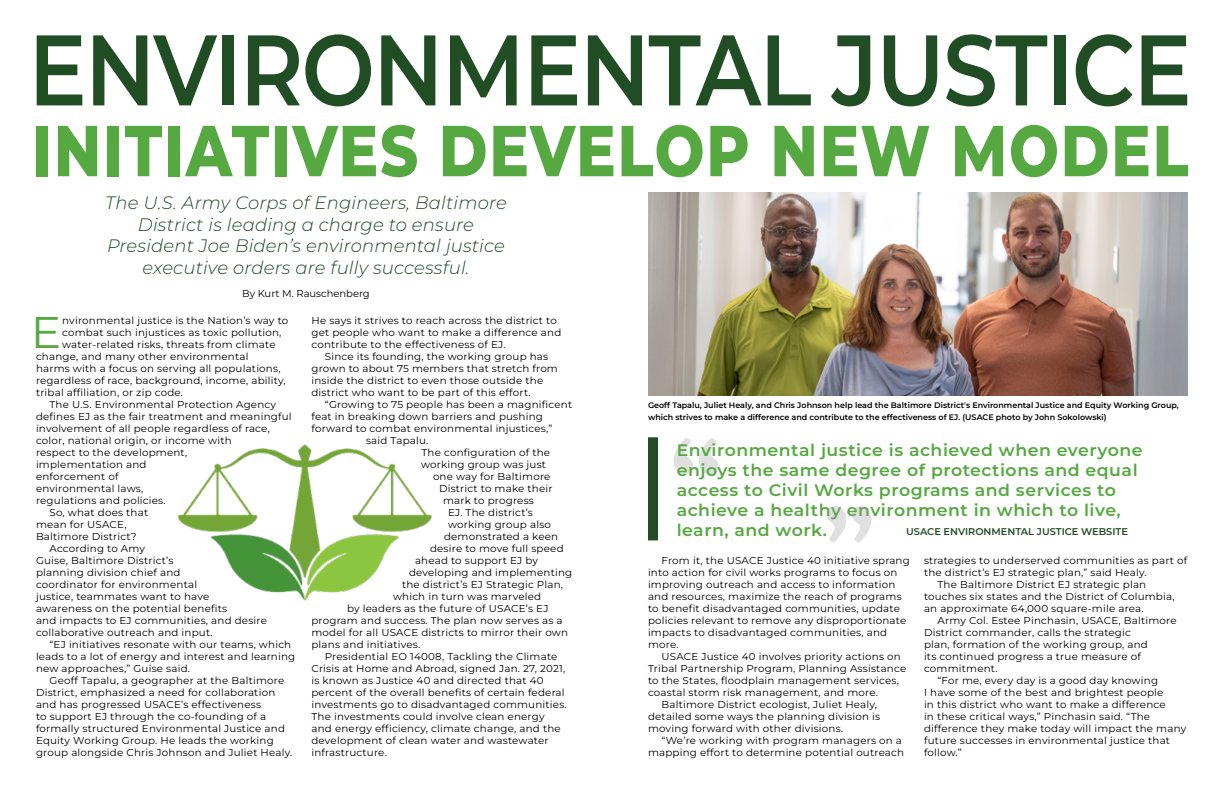
<style>
.page{position:relative;width:1224px;height:792px;background:#fff}
.page>*{position:absolute;margin:0;border:0;box-sizing:border-box;transform-origin:0 0}
.t1{font:condensed 115px "Bernard";color:#989899}
.BODY_TEXT{font:600 100px "Montserrat";letter-spacing:-.02em;color:#214d25;scale:.87 1}
.t2{font:800 72px "Montserrat";letter-spacing:.03em;color:#55a940;scale:.82 1}
.BODY_TEXT-2{font:44.3px "Montserrat";color:#55a940}
.t3{font:italic 300 18px/21.6px "Montserrat";letter-spacing:.01em;color:#214c25;text-align:center}
.t4{font:600 16.7px/20px "Montserrat";letter-spacing:.03em;color:#55a940;scale:1.04 1}
.BODY_TEXT-3{font:10px/12px "Montserrat";letter-spacing:.02em;color:#000}
.BODY_TEXT-4{font:10px "Montserrat";color:#000}
.t5{font:600 9.8px "Montserrat";color:#214d25}
.CUTLINE{font:600 8px/12px "Montserrat";color:#000}
</style>
<div class="page">
<img style="left:648px;top:192px;width:540px;height:204px">
<img style="left:177px;top:444px;width:255px;height:157px">
<div style="left:648px;top:437px;width:10px;height:103px;background:#214d25"></div>
<p class="BODY_TEXT" style="left:28px;top:3px;width:1338px">ENVIRONMENTAL JUSTICE</p>
<p class="t2" style="left:32px;top:103px;width:1412px">INITIATIVES DEVELOP NEW MODEL</p>
<p class="t3" style="left:105px;top:192px;width:403px">The U.S. Army Corps of Engineers, Baltimore District is leading a charge to ensure President Joe Biden’s environmental justice executive orders are fully successful.</p>
<p class="BODY_TEXT-4" style="left:242px;top:287px;width:129px">By Kurt M. Rauschenberg</p>
<p class="BODY_TEXT-2" style="left:31px;top:303px;width:32px">E</p>
<p class="BODY_TEXT-3" style="left:62px;top:314px;width:228px">nvironmental justice is the Nation’s way to</p>
<p class="BODY_TEXT-3" style="left:62px;top:326px;width:221px">combat such injustices as toxic pollution,</p>
<p class="BODY_TEXT-3" style="left:62px;top:338px;width:215px">water-related risks, threats from climate</p>
<p class="BODY_TEXT-3" style="left:36px;top:350px;width:214px">change, and many other environmental</p>
<p class="BODY_TEXT-3" style="left:36px;top:362px;width:246px">harms with a focus on serving all populations,</p>
<p class="BODY_TEXT-3" style="left:36px;top:374px;width:251px">regardless of race, background, income, ability,</p>
<p class="BODY_TEXT-3" style="left:36px;top:386px;width:149px">tribal affiliation, or zip code.</p>
<p class="BODY_TEXT-3" style="left:36px;top:398px;width:257px;text-indent:14px">The U.S. Environmental Protection Agency defines EJ as the fair treatment and meaningful involvement of all people regardless of race, color, national origin, or income with<br>respect to the development,<br>implementation and<br>enforcement of<br>environmental laws,<br>regulations and policies.</p>
<p class="BODY_TEXT-3" style="left:36px;top:506px;width:114px;text-indent:14px">So, what does that mean for USACE,<br>Baltimore District?</p>
<p class="BODY_TEXT-3" style="left:36px;top:542px;width:233px;text-indent:14px">According to Amy<br>Guise, Baltimore District’s<br>planning division chief and<br>coordinator for environmental<br>justice, teammates want to have awareness on the potential benefits<br>and impacts to EJ communities, and desire collaborative outreach and input.</p>
<p class="BODY_TEXT-3" style="left:36px;top:638px;width:261px;text-indent:14px">“EJ initiatives resonate with our teams, which leads to a lot of energy and interest and learning new approaches,” Guise said.</p>
<p class="BODY_TEXT-3" style="left:36px;top:674px;width:258px;text-indent:14px">Geoff Tapalu, a geographer at the Baltimore District, emphasized a need for collaboration and has progressed USACE’s effectiveness<br>to support EJ through the co-founding of a formally structured Environmental Justice and Equity Working Group. He leads the working group alongside Chris Johnson and Juliet Healy.</p>
<p class="BODY_TEXT-3" style="left:311px;top:314px;width:251px">He says it strives to reach across the district to get people who want to make a difference and contribute to the effectiveness of EJ.</p>
<p class="BODY_TEXT-3" style="left:311px;top:350px;width:248px;text-indent:14px">Since its founding, the working group has grown to about 75 members that stretch from inside the district to even those outside the district who want to be part of this effort.</p>
<p class="BODY_TEXT-3" style="left:325px;top:398px;width:249px">“Growing to 75 people has been a magnificent</p>
<p class="BODY_TEXT-3" style="left:311px;top:410px;width:233px">feat in breaking down barriers and pushing</p>
<p class="BODY_TEXT-3" style="left:311px;top:422px;width:242px">forward to combat environmental injustices,”</p>
<p class="BODY_TEXT-3" style="left:366px;top:434px;width:64px">said Tapalu.</p>
<p class="BODY_TEXT-3" style="left:422px;top:446px;width:130px">The configuration of the</p>
<p class="BODY_TEXT-3" style="left:421px;top:458px;width:127px">working group was just</p>
<p class="BODY_TEXT-3" style="left:433px;top:470px;width:119px">one way for Baltimore</p>
<p class="BODY_TEXT-3" style="left:439px;top:482px;width:115px">District to make their</p>
<p class="BODY_TEXT-3" style="left:443px;top:494px;width:92px">mark to progress</p>
<p class="BODY_TEXT-3" style="left:448px;top:506px;width:87px">EJ. The district’s</p>
<p class="BODY_TEXT-3" style="left:448px;top:518px;width:105px">working group also</p>
<p class="BODY_TEXT-3" style="left:444px;top:530px;width:116px">demonstrated a keen</p>
<p class="BODY_TEXT-3" style="left:430px;top:542px;width:135px">desire to move full speed</p>
<p class="BODY_TEXT-3" style="left:415px;top:554px;width:125px">ahead to support EJ by</p>
<p class="BODY_TEXT-3" style="left:409px;top:566px;width:165px">developing and implementing</p>
<p class="BODY_TEXT-3" style="left:402px;top:578px;width:163px">the district’s EJ Strategic Plan,</p>
<p class="BODY_TEXT-3" style="left:393px;top:590px;width:150px">which in turn was marveled</p>
<p class="BODY_TEXT-3" style="left:347px;top:602px;width:203px">by leaders as the future of USACE’s EJ</p>
<p class="BODY_TEXT-3" style="left:311px;top:614px;width:253px">program and success. The plan now serves as a</p>
<p class="BODY_TEXT-3" style="left:311px;top:626px;width:258px">model for all USACE districts to mirror their own</p>
<p class="BODY_TEXT-3" style="left:311px;top:638px;width:110px">plans and initiatives.</p>
<p class="BODY_TEXT-3" style="left:311px;top:650px;width:257px;text-indent:14px">Presidential EO 14008, Tackling the Climate Crisis at Home and Abroad, signed Jan. 27, 2021, is known as Justice 40 and directed that 40 percent of the overall benefits of certain federal investments go to disadvantaged communities.<br>The investments could involve clean energy and energy efficiency, climate change, and the development of clean water and wastewater infrastructure.</p>
<p class="CUTLINE" style="left:648px;top:399px;width:532px">Geoff Tapalu, Juliet Healy, and Chris Johnson help lead the Baltimore District's Environmental Justice and Equity Working Group, which strives to make a difference and contribute to the effectiveness of EJ. (USACE photo by John Sokolowski)</p>
<h1 class="t1" style="left:668px;top:419px;width:57px">“</h1>
<p class="t4" style="left:677px;top:440px;width:449px">Environmental justice is achieved when everyone enjoys the same degree of protections and equal access to Civil Works programs and services to achieve a healthy environment in which to live, learn, and work.</p>
<h1 class="t1" style="left:821px;top:487px;width:57px">”</h1>
<p class="t5" style="left:906px;top:525px;width:223px">USACE ENVIRONMENTAL JUSTICE WEBSITE</p>
<p class="BODY_TEXT-3" style="left:648px;top:554px;width:263px;text-indent:14px">From it, the USACE Justice 40 initiative sprang into action for civil works programs to focus on improving outreach and access to information and resources, maximize the reach of programs to benefit disadvantaged communities, update policies relevant to remove any disproportionate impacts to disadvantaged communities, and more.</p>
<p class="BODY_TEXT-3" style="left:648px;top:650px;width:260px;text-indent:14px">USACE Justice 40 involves priority actions on Tribal Partnership Program, Planning Assistance to the States, floodplain management services, coastal storm risk management, and more.</p>
<p class="BODY_TEXT-3" style="left:648px;top:698px;width:234px;text-indent:14px">Baltimore District ecologist, Juliet Healy, detailed some ways the planning division is moving forward with other divisions.</p>
<p class="BODY_TEXT-3" style="left:648px;top:734px;width:258px;text-align:right">“We’re working with program managers on a mapping effort to determine potential outreach</p>
<p class="BODY_TEXT-3" style="left:924px;top:554px;width:265px">strategies to underserved communities as part of the district’s EJ strategic plan,” said Healy.</p>
<p class="BODY_TEXT-3" style="left:924px;top:578px;width:252px;text-indent:14px">The Baltimore District EJ strategic plan touches six states and the District of Columbia, an approximate 64,000 square-mile area.</p>
<p class="BODY_TEXT-3" style="left:924px;top:614px;width:254px;text-indent:14px">Army Col. Estee Pinchasin, USACE, Baltimore District commander, calls the strategic<br>plan, formation of the working group, and<br>its continued progress a true measure of commitment.</p>
<p class="BODY_TEXT-3" style="left:924px;top:674px;width:264px;text-indent:14px">“For me, every day is a good day knowing<br>I have some of the best and brightest people<br>in this district who want to make a difference<br>in these critical ways,” Pinchasin said. “The difference they make today will impact the many future successes in environmental justice that follow.”</p>
</div>
